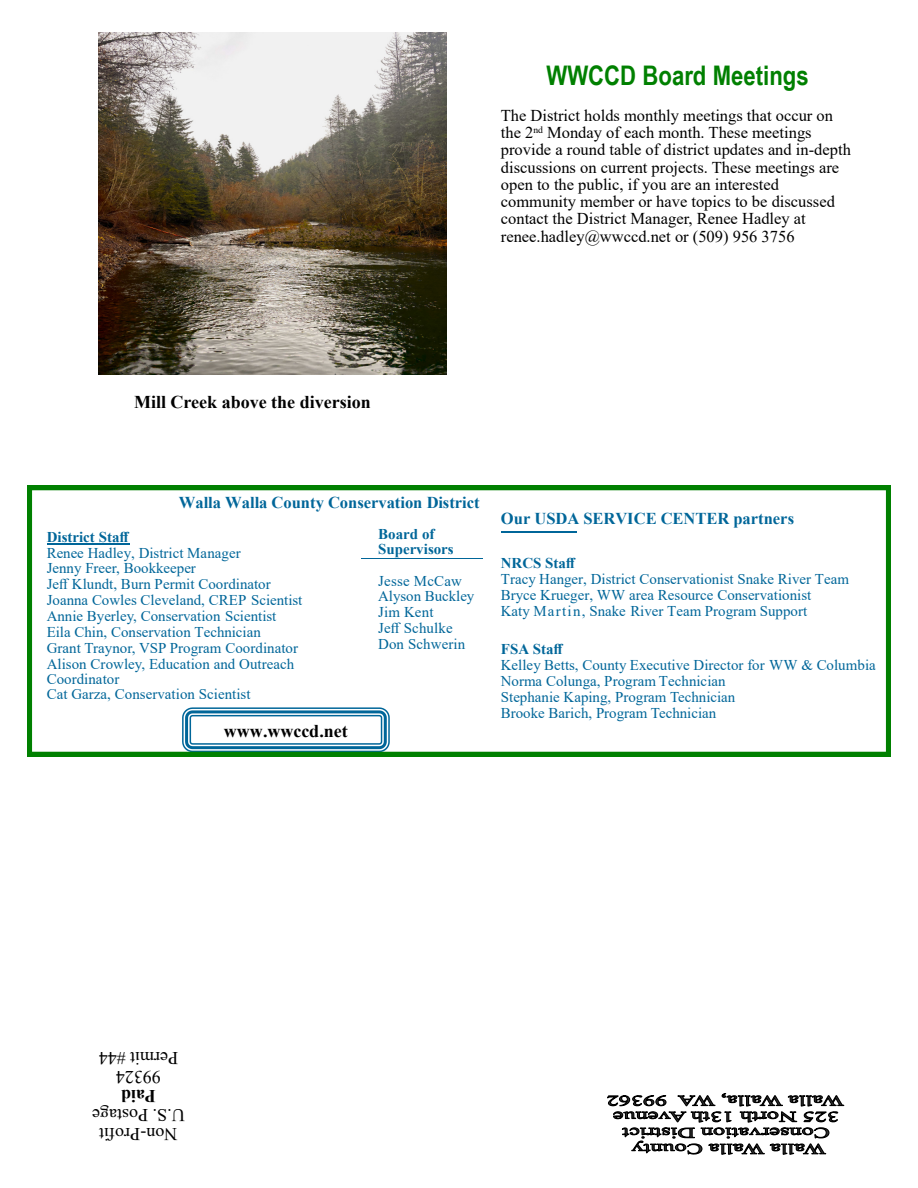
<style>
.page{position:relative;width:918px;height:1188px;background:#fff}
.page>*{position:absolute;margin:0;border:0;box-sizing:border-box;transform-origin:0 0}
.t1{font:700 27px "Arial Narrow";color:#008000}
.t2{font:700 18px "Times New Roman";color:#000}
.t3{font:18px/19px "Times New Roman";color:#000;text-align:center}
.t4{font:16.5px/17.2px "Times New Roman";color:#000}
.t5{font:700 16.5px "Times New Roman";color:#069}
.t6{font:15px/15.8px "Times New Roman";color:#069}
.t7{font:700 15px/15px "Times New Roman";color:#069}
</style>
<div class="page">
<svg style="left:607px;top:1093px;width:238px;height:62px"></svg>
<svg style="left:28px;top:486px;width:862px;height:270px"></svg>
<hr style="left:361px;top:559px;width:122px;height:1px;background:#069">
<hr style="left:501px;top:531px;width:75px;height:2px;background:#069">
<img style="left:98px;top:33px;width:348px;height:341px">
<h1 class="t1" style="left:546px;top:65px;width:264px">WWCCD Board Meetings</h1>
<p class="t4" style="left:501px;top:109px;width:352px">The District holds monthly meetings that occur on the 2<sup>nd</sup> Monday of each month. These meetings provide a round table of district updates and in-depth discussions on current projects. These meetings are open to the public, if you are an interested community member or have topics to be discussed contact the District Manager, Renee Hadley at renee.hadley@wwccd.net or (509) 956 3756</p>
<p class="t2" style="left:134px;top:396px;width:238px">Mill Creek above the diversion</p>
<p class="t5" style="left:179px;top:497px;width:302px">Walla Walla County Conservation District</p>
<p class="t7" style="left:378px;top:528px;width:77px">Board of<br>Supervisors</p>
<p class="t6" style="left:378px;top:575px;width:98px">Jesse McCaw<br>Alyson Buckley<br>Jim Kent<br>Jeff Schulke<br>Don Schwerin</p>
<p class="t7" style="left:47px;top:531px;width:84px">District Staff</p>
<p class="t6" style="left:47px;top:546px;width:257px">Renee Hadley, District Manager<br>Jenny Freer, Bookkeeper<br>Jeff Klundt, Burn Permit Coordinator Joanna Cowles Cleveland, CREP Scientist Annie Byerley, Conservation Scientist Eila Chin, Conservation Technician<br>Grant Traynor, VSP Program Coordinator Alison Crowley, Education and Outreach Coordinator<br>Cat Garza, Conservation Scientist</p>
<p class="t2" style="left:224px;top:725px;width:125px">www.wwccd.net</p>
<p class="t5" style="left:501px;top:513px;width:295px">Our USDA SERVICE CENTER partners</p>
<p class="t7" style="left:501px;top:557px;width:76px">NRCS Staff</p>
<p class="t6" style="left:501px;top:573px;width:350px">Tracy Hanger, District Conservationist Snake River Team<br>Bryce Krueger, WW area Resource Conservationist<br>Katy Martin, Snake River Team Program Support</p>
<p class="t7" style="left:501px;top:643px;width:64px">FSA Staff</p>
<p class="t6" style="left:501px;top:659px;width:376px">Kelley Betts, County Executive Director for WW &amp; Columbia Norma Colunga, Program Technician<br>Stephanie Kaping, Program Technician<br>Brooke Barich, Program Technician</p>
<p class="t3" style="left:178px;top:1085px;width:81px;rotate:-180deg">99324<br>Permit #44</p>
<p class="t2" style="left:156px;top:1103px;width:36px;rotate:-180deg">Paid</p>
<p class="t3" style="left:185px;top:1142px;width:94px;rotate:-180deg">Non-Profit<br>U.S. Postage</p>
</div>
